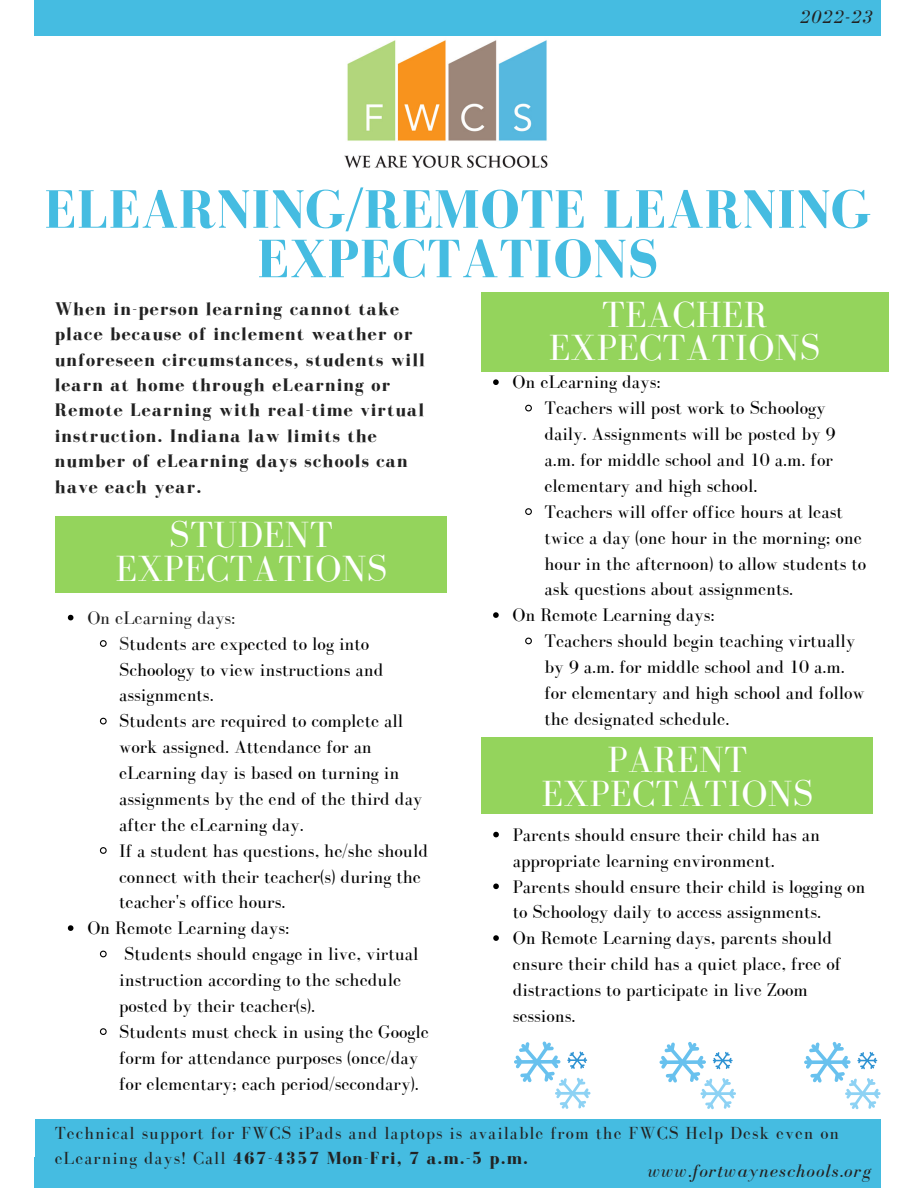
<style>
.page{position:relative;width:918px;height:1188px;background:#fff}
.page>*{position:absolute;margin:0;border:0;box-sizing:border-box;transform-origin:0 0}
.t1{font:700 55.5px/49.5px "Bodoni FLF";letter-spacing:.01em;color:#45bce1;text-align:center}
.t2{font:37.5px/33.8px "Bodoni FLF";letter-spacing:.01em;color:#fff;text-align:center}
.t3{font:18.75px/25.8px "Bodoni FLF";color:#000}
.t4{font:italic 18.75px "Bodoni FLF";letter-spacing:.06em;color:#222}
.t5{font:18.75px "Bodoni FLF";color:#222}
.t6{font:700 18.6px/25.3px "Bodoni FLF";letter-spacing:.06em;color:#222}
.t7{font:18px/24.8px "Bodoni FLF";letter-spacing:.06em;color:#222}
.s1{color:#222}
.s2{font-weight:700}
</style>
<div class="page">
<div style="left:35px;top:1157px;width:846px;height:31px;background:#45bce1"></div>
<div style="left:35px;top:0;width:846px;height:36px;background:#45bce1"></div>
<img style="left:344px;top:40px;width:204px;height:128px">
<div style="left:481px;top:738px;width:391px;height:75px;background:#94d45c"></div>
<div style="left:35px;top:1119px;width:846px;height:41px;background:#45bce1"></div>
<svg style="left:68px;top:615px;width:5px;height:5px"></svg>
<svg style="left:99px;top:640px;width:8px;height:7px"></svg>
<svg style="left:99px;top:717px;width:8px;height:8px"></svg>
<svg style="left:99px;top:847px;width:8px;height:7px"></svg>
<svg style="left:68px;top:925px;width:5px;height:6px"></svg>
<svg style="left:99px;top:950px;width:8px;height:8px"></svg>
<svg style="left:99px;top:1028px;width:8px;height:7px"></svg>
<div style="left:55px;top:517px;width:391px;height:75px;background:#94d45c"></div>
<div style="left:481px;top:293px;width:407px;height:79px;background:#94d45c"></div>
<svg style="left:493px;top:379px;width:6px;height:6px"></svg>
<svg style="left:525px;top:404px;width:7px;height:8px"></svg>
<svg style="left:525px;top:508px;width:7px;height:7px"></svg>
<svg style="left:493px;top:612px;width:6px;height:6px"></svg>
<svg style="left:525px;top:637px;width:7px;height:8px"></svg>
<svg style="left:493px;top:832px;width:6px;height:5px"></svg>
<svg style="left:493px;top:884px;width:6px;height:5px"></svg>
<svg style="left:493px;top:935px;width:6px;height:6px"></svg>
<svg style="left:804px;top:1042px;width:77px;height:67px"></svg>
<svg style="left:660px;top:1042px;width:76px;height:67px"></svg>
<svg style="left:514px;top:1041px;width:77px;height:68px"></svg>
<p class="t4" style="left:800px;top:6px;width:74px">2022-23</p>
<h1 class="t1" style="left:44px;top:184px;width:828px">ELEARNING/REMOTE LEARNING<br>EXPECTATIONS</h1>
<p class="t6" style="left:55px;top:296px;width:372px">When in-person learning cannot take place because of inclement weather or unforeseen circumstances, students will learn at home through eLearning or Remote Learning with real-time virtual instruction. Indiana law limits the number of eLearning days schools can have each year.</p>
<h2 class="t2" style="left:115px;top:518px;width:273px">STUDENT<br>EXPECTATIONS</h2>
<p class="t5" style="left:87px;top:607px;width:150px">On eLearning days:</p>
<p class="t3" style="left:119px;top:630px;width:252px"><span class="s1">S</span>tudents are expected to log into</p>
<p class="t3" style="left:119px;top:656px;width:266px">Schoology to view instructions and</p>
<p class="t3" style="left:119px;top:682px;width:96px">assignments.</p>
<p class="t3" style="left:119px;top:708px;width:285px">Students are required to complete all</p>
<p class="t3" style="left:119px;top:734px;width:254px">work assigned. Attendance for an</p>
<p class="t3" style="left:119px;top:760px;width:282px">eLearning day is based on turning in</p>
<p class="t3" style="left:119px;top:786px;width:305px">assignments by the end of the third day</p>
<p class="t3" style="left:119px;top:812px;width:186px">after the eLearning day.</p>
<p class="t3" style="left:119px;top:837px;width:310px">If a student has questions, he/she should</p>
<p class="t3" style="left:119px;top:863px;width:303px">connect with their teacher(s) during the</p>
<p class="t3" style="left:119px;top:889px;width:168px">teacher's office hours.</p>
<p class="t3" style="left:87px;top:915px;width:203px">On Remote Learning days:</p>
<p class="t3" style="left:124px;top:941px;width:296px">Students should engage in live, virtual</p>
<p class="t3" style="left:119px;top:967px;width:283px">instruction according to the schedule</p>
<p class="t3" style="left:119px;top:993px;width:198px">posted by their teacher(s).</p>
<p class="t3" style="left:119px;top:1019px;width:311px">Students must check in using the Google</p>
<p class="t3" style="left:119px;top:1044px;width:301px">form for attendance purposes (once/day</p>
<p class="t3" style="left:119px;top:1070px;width:301px">for elementary; each period/secondary).</p>
<h2 class="t2" style="left:549px;top:297px;width:273px">TEACHER<br>EXPECTATIONS</h2>
<p class="t3" style="left:513px;top:369px;width:150px">On eLearning days:</p>
<p class="t3" style="left:544px;top:395px;width:283px">Teachers will post work to Schoology</p>
<p class="t3" style="left:544px;top:421px;width:293px">daily. Assignments will be posted by 9</p>
<p class="t3" style="left:544px;top:447px;width:290px">a.m. for middle school and 10 a.m. for</p>
<p class="t3" style="left:544px;top:473px;width:214px">elementary and high school.</p>
<p class="t3" style="left:544px;top:499px;width:300px">Teachers will offer office hours at least</p>
<p class="t3" style="left:544px;top:524px;width:319px">twice a day (one hour in the morning; one</p>
<p class="t3" style="left:544px;top:550px;width:323px">hour in the afternoon) to allow students to</p>
<p class="t3" style="left:544px;top:576px;width:250px">ask questions about assignments.</p>
<p class="t3" style="left:513px;top:602px;width:203px">On Remote Learning days:</p>
<p class="t3" style="left:544px;top:628px;width:312px">Teachers should begin teaching virtually</p>
<p class="t3" style="left:544px;top:654px;width:302px">by 9 a.m. for middle school and 10 a.m.</p>
<p class="t3" style="left:544px;top:680px;width:322px">for elementary and high school and follow</p>
<p class="t3" style="left:544px;top:706px;width:186px">the designated schedule.</p>
<h2 class="t2" style="left:542px;top:743px;width:273px">PARENT<br>EXPECTATIONS</h2>
<p class="t3" style="left:513px;top:822px;width:354px">Parents should ensure their child has an appropriate learning environment.<br>Parents should ensure their child is logging on to Schoology daily to access assignments.<br>On Remote Learning days, parents should ensure their child has a quiet place, free of distractions to participate in live Zoom sessions.</p>
<p class="t7" style="left:55px;top:1121px;width:786px">Technical support for FWCS iPads and laptops is available from the FWCS Help Desk even on eLearning days! Call <span class="s2">467-4357 Mon-Fri, 7 a.m.-5 p.m.</span></p>
<p class="t4" style="left:648px;top:1160px;width:225px">www.fortwayneschools.org</p>
</div>
